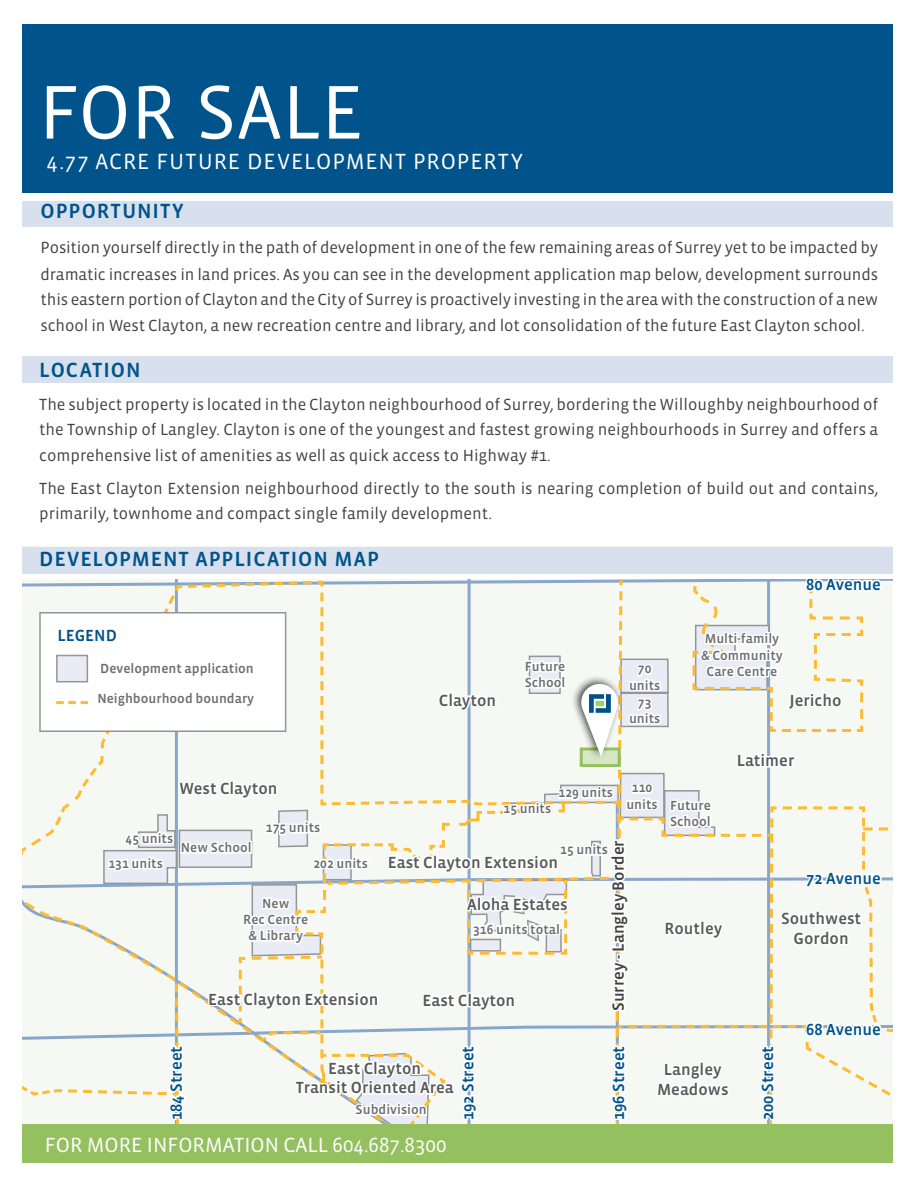
<style>
.page{position:relative;width:918px;height:1188px;background:#fff}
.page>*{position:absolute;margin:0;border:0;box-sizing:border-box;transform-origin:0 0}
.t1{font:77.7px "Vista Sans";color:#fff}
.t2{font:22.5px "Vista Sans";letter-spacing:.04em;color:#fff}
.t3{font:21px "Vista Sans Med";letter-spacing:.045em;color:#00548b}
.t4{font:21px "Vista Sans";color:#fff}
.t5{font:16.5px/25.5px "Vista Sans";letter-spacing:-.005em;color:#414042}
.t6{font:16.5px/19.8px "Vista Sans Med";color:#58595b;text-align:center}
.t7{font:16.5px "Vista Sans Med";color:#00548b}
.t8{font:16.5px "Vista Sans Med";color:#414042}
.t9{font:13.5px/16.2px "Vista Sans Med";color:#6d6e71;text-align:center}
</style>
<div class="page">
<div style="left:22px;top:547px;width:896px;height:27px;background:#d8e0ed"></div>
<div style="left:22px;top:356px;width:886px;height:27px;background:#d8e0ed"></div>
<div style="left:11px;top:24px;width:897px;height:172px;background:#00548b"></div>
<div style="left:11px;top:1125px;width:907px;height:38px;background:#94c05f"></div>
<div style="left:11px;top:201px;width:897px;height:25px;background:#d8e0ed"></div>
<div style="left:0;top:193px;width:918px;height:5px;background:#fff"></div>
<div style="left:894px;top:0;width:24px;height:1188px;background:#fff"></div>
<div style="left:0;top:0;width:22px;height:1188px;background:#fff"></div>
<svg style="left:22px;top:561px;width:872px;height:599px"></svg>
<h1 class="t1" style="left:39px;top:73px;width:327px">FOR SALE</h1>
<h2 class="t2" style="left:46px;top:150px;width:478px">4.77 ACRE FUTURE DEVELOPMENT PROPERTY</h2>
<p class="t3" style="left:41px;top:201px;width:145px">OPPORTUNITY</p>
<p class="t5" style="left:41px;top:234px;width:839px;line-height:27px">Position yourself directly in the path of development in one of the few remaining areas of Surrey yet to be impacted by dramatic increases in land prices. As you can see in the development application map below, development surrounds</p>
<p class="t5" style="left:41px;top:288px;width:839px">this eastern portion of Clayton and the City of Surrey is proactively investing in the area with the construction of a new school in West Clayton, a new recreation centre and library, and lot consolidation of the future East Clayton school.</p>
<p class="t3" style="left:39px;top:359px;width:103px">LOCATION</p>
<p class="t5" style="left:39px;top:392px;width:841px;text-align:justify">The subject property is located in the Clayton neighbourhood of Surrey, bordering the Willoughby neighbourhood of the Township of Langley. Clayton is one of the youngest and fastest growing neighbourhoods in Surrey and offers a comprehensive list of amenities as well as quick access to Highway #1.</p>
<p class="t5" style="left:39px;top:476px;width:841px">The East Clayton Extension neighbourhood directly to the south is nearing completion of build out and contains, primarily, townhome and compact single family development.</p>
<p class="t3" style="left:39px;top:548px;width:342px">DEVELOPMENT APPLICATION MAP</p>
<p class="t7" style="left:806px;top:576px;width:76px">80 Avenue</p>
<p class="t7" style="left:57px;top:627px;width:61px">LEGEND</p>
<p class="t9" style="left:100px;top:661px;width:155px">Development application</p>
<p class="t9" style="left:97px;top:691px;width:158px">Neighbourhood boundary</p>
<p class="t6" style="left:439px;top:690px;width:59px">Clayton</p>
<p class="t9" style="left:525px;top:658px;width:42px;text-align:left">Future<br>School</p>
<p class="t9" style="left:629px;top:661px;width:33px">70 units</p>
<p class="t9" style="left:629px;top:694px;width:33px">73 units</p>
<p class="t9" style="left:701px;top:631px;width:83px">Multi-family &amp; Community<br>Care Centre</p>
<p class="t6" style="left:789px;top:690px;width:54px">Jericho</p>
<p class="t6" style="left:737px;top:751px;width:59px">Latimer</p>
<p class="t6" style="left:179px;top:779px;width:100px">West Clayton</p>
<p class="t9" style="left:109px;top:826px;width:66px;line-height:25.2px;text-align:left;text-indent:17px">45 units<br>131 units</p>
<p class="t9" style="left:181px;top:840px;width:72px">New School</p>
<p class="t9" style="left:266px;top:820px;width:56px">175 units</p>
<p class="t9" style="left:314px;top:855px;width:56px">202 units</p>
<p class="t9" style="left:243px;top:896px;width:67px">New<br>Rec Centre &amp; Library</p>
<p class="t6" style="left:208px;top:989px;width:172px">East Clayton Extension</p>
<p class="t9" style="left:504px;top:801px;width:49px">15 units</p>
<p class="t9" style="left:559px;top:785px;width:56px">129 units</p>
<p class="t9" style="left:626px;top:780px;width:33px">110 units</p>
<p class="t8" style="left:610px;top:1011px;width:173px;rotate:-90deg">Surrey - Langley Border</p>
<p class="t9" style="left:560px;top:842px;width:49px">15 units</p>
<p class="t6" style="left:388px;top:853px;width:172px">East Clayton Extension</p>
<p class="t6" style="left:467px;top:895px;width:102px">Aloha Estates</p>
<p class="t9" style="left:473px;top:921px;width:88px">316 units total</p>
<p class="t6" style="left:422px;top:991px;width:94px">East Clayton</p>
<p class="t9" style="left:670px;top:798px;width:42px;text-align:left">Future<br>School</p>
<p class="t6" style="left:665px;top:919px;width:59px">Routley</p>
<p class="t7" style="left:806px;top:870px;width:76px">72 Avenue</p>
<p class="t6" style="left:781px;top:909px;width:82px">Southwest<br>Gordon</p>
<p class="t7" style="left:806px;top:1021px;width:76px">68 Avenue</p>
<p class="t7" style="left:168px;top:1120px;width:76px;rotate:-90deg">184 Street</p>
<p class="t7" style="left:460px;top:1120px;width:76px;rotate:-90deg">192 Street</p>
<p class="t7" style="left:610px;top:1120px;width:76px;rotate:-90deg">196 Street</p>
<p class="t7" style="left:759px;top:1120px;width:76px;rotate:-90deg">200 Street</p>
<p class="t6" style="left:296px;top:1058px;width:160px">East Clayton<br>Transit Oriented Area</p>
<p class="t6" style="left:657px;top:1060px;width:73px">Langley<br>Meadows</p>
<p class="t9" style="left:356px;top:1102px;width:73px">Subdivision</p>
<p class="t4" style="left:45px;top:1134px;width:403px">FOR MORE INFORMATION CALL 604.687.8300</p>
</div>
